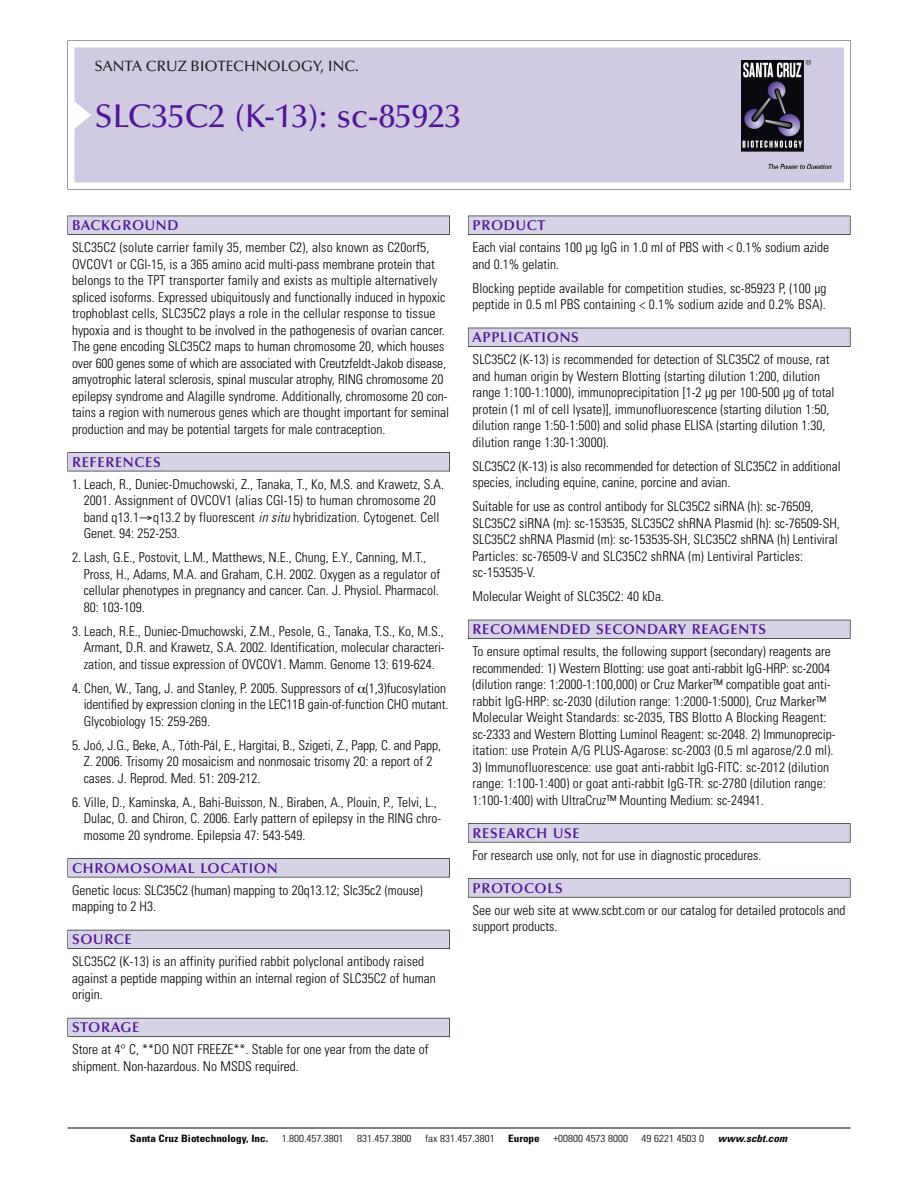
<style>
.page{position:relative;width:918px;height:1188px;background:#fff}
.page>*{position:absolute;margin:0;border:0;box-sizing:border-box;transform-origin:0 0}
.t1{font:500 33px "Optima";color:#511695}
.t2{font:500 15px "Optima";color:#231f20}
.t3{font:600 14.25px "Optima";letter-spacing:.05em;color:#511695}
.t4{font:300 condensed 13.5px/16.5px "Univers";color:#000}
.t5{font:300 condensed 10.2px "Univers";color:#000;scale:1.1 1}
.t6{font:700 condensed 10.2px "Univers";color:#000;scale:1.1 1}
.t7{font:italic 700 condensed 10.2px "Univers";letter-spacing:.005em;color:#000;scale:1.1 1}
.s1{font-style:italic}
</style>
<div class="page">
<svg style="left:68px;top:40px;width:783px;height:149px"></svg>
<div style="left:74px;top:47px;width:770px;height:135px;background:#d1cae3"></div>
<img style="left:741px;top:60px;width:90px;height:108px">
<div style="left:68px;top:216px;width:382px;height:19px;background:#525155"></div>
<div style="left:68px;top:216px;width:381px;height:18px;background:#d7d3e7"></div>
<div style="left:68px;top:452px;width:382px;height:19px;background:#525155"></div>
<div style="left:68px;top:453px;width:381px;height:18px;background:#d7d3e7"></div>
<div style="left:68px;top:858px;width:382px;height:19px;background:#545357"></div>
<div style="left:68px;top:859px;width:381px;height:18px;background:#d7d3e7"></div>
<div style="left:68px;top:930px;width:382px;height:19px;background:#54535a"></div>
<div style="left:68px;top:930px;width:381px;height:18px;background:#d7d3e7"></div>
<div style="left:68px;top:1018px;width:382px;height:19px;background:#5b5a62"></div>
<div style="left:68px;top:1018px;width:381px;height:18px;background:#d7d3e7"></div>
<div style="left:468px;top:216px;width:382px;height:19px;background:#525155"></div>
<div style="left:468px;top:216px;width:382px;height:18px;background:#d7d3e7"></div>
<div style="left:468px;top:328px;width:382px;height:19px;background:#515055"></div>
<div style="left:468px;top:328px;width:382px;height:18px;background:#d7d3e7"></div>
<div style="left:468px;top:620px;width:382px;height:19px;background:#525158"></div>
<div style="left:468px;top:620px;width:382px;height:18px;background:#d7d3e7"></div>
<div style="left:468px;top:823px;width:382px;height:19px;background:#575759"></div>
<div style="left:468px;top:824px;width:382px;height:18px;background:#d7d3e7"></div>
<svg style="left:468px;top:878px;width:382px;height:20px"></svg>
<div style="left:468px;top:879px;width:382px;height:18px;background:#d7d3e7"></div>
<hr style="left:68px;top:1128px;width:782px;height:1px;background:#000">
<p class="t2" style="left:94px;top:61px;width:266px">SANTA CRUZ BIOTECHNOLOGY, INC.</p>
<h1 class="t1" style="left:94px;top:103px;width:368px">SLC35C2 (K-13): sc-85923</h1>
<p class="t3" style="left:72px;top:219px;width:108px">BACKGROUND</p>
<p class="t4" style="left:72px;top:240px;width:379px">SLC35C2 (solute carrier family 35, member C2), also known as C20orf5, OVCOV1 or CGI-15, is a 365 amino acid multi-pass membrane protein that belongs to the TPT transporter family and exists as multiple alternatively spliced isoforms. Expressed ubiquitously and functionally induced in hypoxic trophoblast cells, SLC35C2 plays a role in the cellular response to tissue hypoxia and is thought to be involved in the pathogenesis of ovarian cancer.<br>The gene encoding SLC35C2 maps to human chromosome 20, which houses over 600 genes some of which are associated with Creutzfeldt-Jakob disease, amyotrophic lateral sclerosis, spinal muscular atrophy, RING chromosome 20 epilepsy syndrome and Alagille syndrome. Additionally, chromosome 20 con&shy;tains a region with numerous genes which are thought important for seminal production and may be potential targets for male contraception.</p>
<p class="t3" style="left:72px;top:456px;width:90px">REFERENCES</p>
<p class="t4" style="left:84px;top:477px;width:362px;text-indent:-12px">1. Leach, R., Duniec-Dmuchowski, Z., Tanaka, T., Ko, M.S. and Krawetz, S.A.<br>2001. Assignment of OVCOV1 (alias CGI-15) to human chromosome 20 band q13.1→q13.2 by fluorescent <span class="s1">in situ</span> hybridization. Cytogenet. Cell Genet. 94: 252-253.</p>
<p class="t4" style="left:84px;top:550px;width:358px;text-indent:-12px">2. Lash, G.E., Postovit, L.M., Matthews, N.E., Chung, E.Y., Canning, M.T., Pross, H., Adams, M.A. and Graham, C.H. 2002. Oxygen as a regulator of cellular phenotypes in pregnancy and cancer. Can. J. Physiol. Pharmacol.<br>80: 103-109.</p>
<p class="t4" style="left:84px;top:624px;width:362px;text-align:justify;text-indent:-12px">3. Leach, R.E., Duniec-Dmuchowski, Z.M., Pesole, G., Tanaka, T.S., Ko, M.S., Armant, D.R. and Krawetz, S.A. 2002. Identification, molecular characteri&shy;zation, and tissue expression of OVCOV1. Mamm. Genome 13: 619-624.</p>
<p class="t4" style="left:84px;top:681px;width:366px;text-indent:-12px">4. Chen, W., Tang, J. and Stanley, P. 2005. Suppressors of (1,3)fucosylation identified by expression cloning in the LEC11B gain-of-function CHO mutant.<br>Glycobiology 15: 259-269.</p>
<p class="t4" style="left:84px;top:738px;width:359px;text-indent:-12px">5. Joó, J.G., Beke, A., Tóth-Pál, E., Hargitai, B., Szigeti, Z., Papp, C. and Papp,<br>Z. 2006. Trisomy 20 mosaicism and nonmosaic trisomy 20: a report of 2 cases. J. Reprod. Med. 51: 209-212.</p>
<p class="t4" style="left:84px;top:795px;width:359px;text-indent:-12px">6. Ville, D., Kaminska, A., Bahi-Buisson, N., Biraben, A., Plouin, P., Telvi, L.,<br>Dulac, O. and Chiron, C. 2006. Early pattern of epilepsy in the RING chro&shy;mosome 20 syndrome. Epilepsia 47: 543-549.</p>
<p class="t3" style="left:72px;top:862px;width:207px">CHROMOSOMAL LOCATION</p>
<p class="t4" style="left:72px;top:883px;width:352px">Genetic locus: SLC35C2 (human) mapping to 20q13.12; Slc35c2 (mouse) mapping to 2 H3.</p>
<p class="t3" style="left:72px;top:934px;width:61px">SOURCE</p>
<p class="t4" style="left:72px;top:954px;width:365px">SLC35C2 (K-13) is an affinity purified rabbit polyclonal antibody raised against a peptide mapping within an internal region of SLC35C2 of human origin.</p>
<p class="t3" style="left:72px;top:1022px;width:69px">STORAGE</p>
<p class="t4" style="left:72px;top:1042px;width:358px">Store at 4° C, **DO NOT FREEZE**. Stable for one year from the date of shipment. Non-hazardous. No MSDS required.</p>
<p class="t3" style="left:473px;top:219px;width:74px">PRODUCT</p>
<p class="t4" style="left:473px;top:240px;width:358px">Each vial contains 100 µg IgG in 1.0 ml of PBS with &lt; 0.1% sodium azide and 0.1% gelatin.</p>
<p class="t4" style="left:473px;top:281px;width:356px">Blocking peptide available for competition studies, sc-85923 P, (100 µg peptide in 0.5 ml PBS containing &lt; 0.1% sodium azide and 0.2% BSA).</p>
<p class="t3" style="left:473px;top:332px;width:108px">APPLICATIONS</p>
<p class="t4" style="left:473px;top:352px;width:364px">SLC35C2 (K-13) is recommended for detection of SLC35C2 of mouse, rat and human origin by Western Blotting (starting dilution 1:200, dilution range 1:100-1:1000), immunoprecipitation [1-2 µg per 100-500 µg of total protein (1 ml of cell lysate)], immunofluorescence (starting dilution 1:50, dilution range 1:50-1:500) and solid phase ELISA (starting dilution 1:30, dilution range 1:30-1:3000).</p>
<p class="t4" style="left:473px;top:459px;width:370px">SLC35C2 (K-13) is also recommended for detection of SLC35C2 in additional species, including equine, canine, porcine and avian.</p>
<p class="t4" style="left:473px;top:499px;width:369px">Suitable for use as control antibody for SLC35C2 siRNA (h): sc-76509, SLC35C2 siRNA (m): sc-153535, SLC35C2 shRNA Plasmid (h): sc-76509-SH, SLC35C2 shRNA Plasmid (m): sc-153535-SH, SLC35C2 shRNA (h) Lentiviral Particles: sc-76509-V and SLC35C2 shRNA (m) Lentiviral Particles: sc-153535-V.</p>
<p class="t4" style="left:473px;top:589px;width:193px">Molecular Weight of SLC35C2: 40 kDa.</p>
<p class="t3" style="left:473px;top:624px;width:295px">RECOMMENDED SECONDARY REAGENTS</p>
<p class="t4" style="left:473px;top:644px;width:364px">To ensure optimal results, the following support (secondary) reagents are recommended: 1) Western Blotting: use goat anti-rabbit IgG-HRP: sc-2004 (dilution range: 1:2000-1:100,000) or Cruz Marker™ compatible goat anti&shy;rabbit IgG-HRP: sc-2030 (dilution range: 1:2000-1:5000), Cruz Marker™ Molecular Weight Standards: sc-2035, TBS Blotto A Blocking Reagent: sc-2333 and Western Blotting Luminol Reagent: sc-2048. 2) Immunoprecip&shy;itation: use Protein A/G PLUS-Agarose: sc-2003 (0.5 ml agarose/2.0 ml).</p>
<p class="t4" style="left:473px;top:760px;width:358px">3) Immunofluorescence: use goat anti-rabbit IgG-FITC: sc-2012 (dilution range: 1:100-1:400) or goat anti-rabbit IgG-TR: sc-2780 (dilution range:<br>1:100-1:400) with UltraCruz™ Mounting Medium: sc-24941.</p>
<p class="t3" style="left:473px;top:827px;width:109px">RESEARCH USE</p>
<p class="t4" style="left:473px;top:848px;width:290px">For research use only, not for use in diagnostic procedures.</p>
<p class="t3" style="left:473px;top:882px;width:92px">PROTOCOLS</p>
<p class="t4" style="left:473px;top:903px;width:375px">See our web site at www.scbt.com or our catalog for detailed protocols and support products.</p>
<p class="t6" style="left:130px;top:1135px;width:127px">Santa Cruz Biotechnology, Inc.</p>
<p class="t5" style="left:282px;top:1135px;width:58px">1.800.457.3801</p>
<p class="t5" style="left:357px;top:1135px;width:51px">831.457.3800</p>
<p class="t5" style="left:425px;top:1135px;width:65px">fax 831.457.3801</p>
<p class="t6" style="left:508px;top:1135px;width:30px">Europe</p>
<p class="t5" style="left:553px;top:1135px;width:69px">+00800 4573 8000</p>
<p class="t5" style="left:642px;top:1135px;width:58px">49 6221 4503 0</p>
<p class="t7" style="left:718px;top:1135px;width:64px">www.scbt.com</p>
</div>
